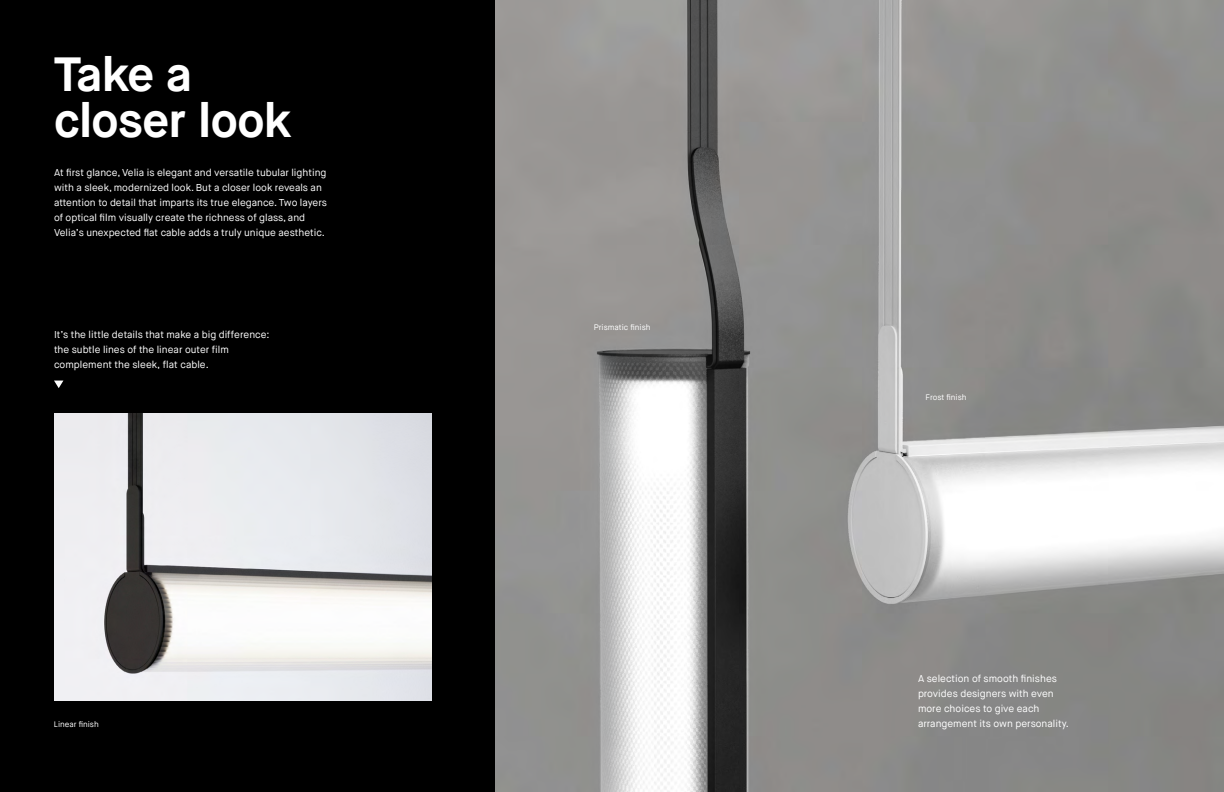
<style>
.page{position:relative;width:1224px;height:792px;background:#fff}
.page>*{position:absolute;margin:0;border:0;box-sizing:border-box;transform-origin:0 0}
.t1{font:700 48px/46px "Maison Neue";letter-spacing:-.015em;color:#fff}
.t2{font:10px/15px "Maison Neue";color:#fff}
.t3{font:8px "Maison Neue";color:#fff}
</style>
<div class="page">
<div style="left:0;top:0;width:612px;height:792px;background:#000"></div>
<img style="left:495px;top:0;width:729px;height:792px">
<img style="left:54px;top:413px;width:378px;height:288px">
<svg style="left:54px;top:381px;width:9px;height:7px"></svg>
<h1 class="t1" style="left:54px;top:52px;width:239px">Take a closer look</h1>
<p class="t2" style="left:54px;top:165px;width:275px">At first glance, Velia is elegant and versatile tubular lighting with a sleek, modernized look. But a closer look reveals an attention to detail that imparts its true elegance. Two layers of optical film visually create the richness of glass, and Velia’s unexpected flat cable adds a truly unique aesthetic.</p>
<p class="t2" style="left:54px;top:327px;width:217px">It’s the little details that make a big difference: the subtle lines of the linear outer film complement the sleek, flat cable.</p>
<p class="t3" style="left:54px;top:719px;width:46px">Linear finish</p>
<p class="t3" style="left:594px;top:322px;width:58px">Prismatic finish</p>
<p class="t3" style="left:926px;top:392px;width:42px">Frost finish</p>
<p class="t2" style="left:918px;top:671px;width:152px">A selection of smooth finishes provides designers with even more choices to give each arrangement its own personality.</p>
</div>
